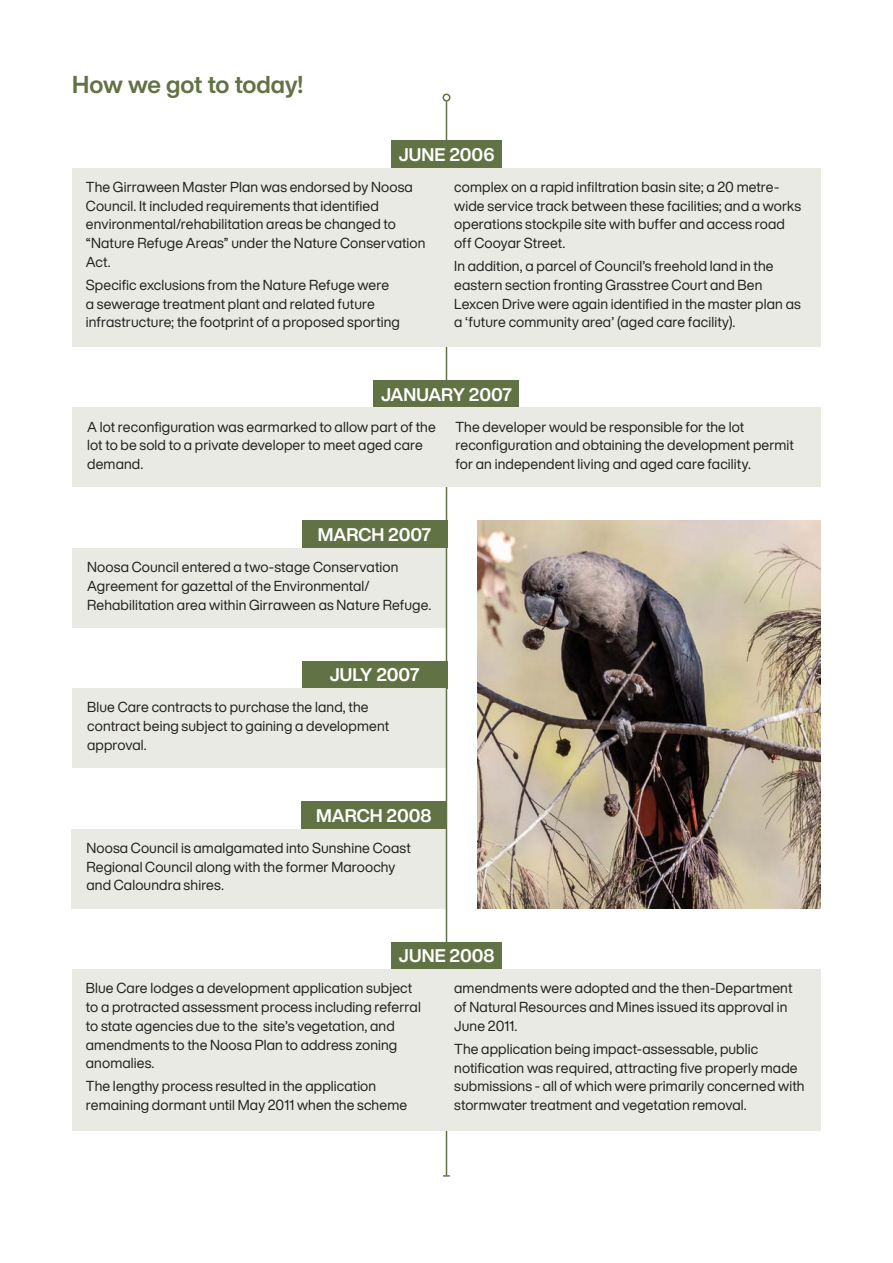
<style>
.page{position:relative;width:893px;height:1263px;background:#fff}
.page>*{position:absolute;margin:0;border:0;box-sizing:border-box;transform-origin:0 0}
.t1{font:700 24px "Helvetica Now Display";letter-spacing:-.005em;color:#617244}
.t2{font:700 18px "Helvetica Now Display";letter-spacing:-.005em;color:#fff}
.t3{font:14.25px/18.8px "Helvetica Now Display";letter-spacing:.01em;color:#231f20}
</style>
<div class="page">
<div style="left:302px;top:520px;width:145px;height:28px;background:#617244"></div>
<div style="left:72px;top:548px;width:374px;height:79px;background:#e8eae3"></div>
<div style="left:302px;top:661px;width:145px;height:27px;background:#617244"></div>
<div style="left:72px;top:688px;width:374px;height:80px;background:#e8eae3"></div>
<div style="left:301px;top:801px;width:145px;height:28px;background:#617244"></div>
<div style="left:72px;top:829px;width:374px;height:79px;background:#e8eae3"></div>
<div style="left:442px;top:94px;width:8px;height:8px;border:2px solid #617244;border-radius:50%"></div>
<hr style="left:446px;top:101px;width:1px;height:1074px;background:#617244">
<svg style="left:443px;top:1175px;width:7px;height:2px"></svg>
<div style="left:392px;top:140px;width:110px;height:28px;background:#617244"></div>
<div style="left:72px;top:168px;width:749px;height:179px;background:#e8eae3"></div>
<div style="left:374px;top:380px;width:145px;height:27px;background:#617244"></div>
<div style="left:72px;top:407px;width:749px;height:80px;background:#e8eae3"></div>
<img style="left:478px;top:520px;width:343px;height:388px">
<div style="left:392px;top:942px;width:110px;height:27px;background:#617244"></div>
<div style="left:72px;top:969px;width:749px;height:162px;background:#e8eae3"></div>
<h1 class="t1" style="left:72px;top:68px;width:233px">How we got to today!</h1>
<p class="t2" style="left:399px;top:142px;width:97px">JUNE 2006</p>
<p class="t3" style="left:86px;top:177px;width:341px">The Girraween Master Plan was endorsed by Noosa Council. It included requirements that identified environmental/rehabilitation areas be changed to “Nature Refuge Areas” under the Nature Conservation Act.</p>
<p class="t3" style="left:86px;top:275px;width:316px">Specific exclusions from the Nature Refuge were a sewerage treatment plant and related future infrastructure; the footprint of a proposed sporting</p>
<p class="t3" style="left:454px;top:177px;width:348px">complex on a rapid infiltration basin site; a 20 metre&shy;wide service track between these facilities; and a works operations stockpile site with buffer and access road off Cooyar Street.</p>
<p class="t3" style="left:454px;top:257px;width:348px">In addition, a parcel of Council’s freehold land in the eastern section fronting Grasstree Court and Ben Lexcen Drive were again identified in the master plan as a ‘future community area’ (aged care facility).</p>
<p class="t2" style="left:381px;top:382px;width:132px">JANUARY 2007</p>
<p class="t3" style="left:87px;top:417px;width:350px">A lot reconfiguration was earmarked to allow part of the lot to be sold to a private developer to meet aged care demand.</p>
<p class="t3" style="left:455px;top:417px;width:340px">The developer would be responsible for the lot reconfiguration and obtaining the development permit for an independent living and aged care facility.</p>
<p class="t2" style="left:318px;top:522px;width:115px">MARCH 2007</p>
<p class="t3" style="left:87px;top:557px;width:346px">Noosa Council entered a two-stage Conservation<br>Agreement for gazettal of the Environmental/<br>Rehabilitation area within Girraween as Nature Refuge.</p>
<p class="t2" style="left:330px;top:663px;width:91px">JULY 2007</p>
<p class="t3" style="left:87px;top:698px;width:303px">Blue Care contracts to purchase the land, the contract being subject to gaining a development approval.</p>
<p class="t2" style="left:316px;top:803px;width:117px">MARCH 2008</p>
<p class="t3" style="left:86px;top:838px;width:326px">Noosa Council is amalgamated into Sunshine Coast<br>Regional Council along with the former Maroochy and Caloundra shires.</p>
<p class="t2" style="left:399px;top:944px;width:97px">JUNE 2008</p>
<p class="t3" style="left:86px;top:979px;width:336px">Blue Care lodges a development application subject to a protracted assessment process including referral to state agencies due to the site’s vegetation, and amendments to the Noosa Plan to address zoning anomalies.</p>
<p class="t3" style="left:86px;top:1077px;width:323px">The lengthy process resulted in the application remaining dormant until May 2011 when the scheme</p>
<p class="t3" style="left:454px;top:979px;width:340px">amendments were adopted and the then-Department of Natural Resources and Mines issued its approval in<br>June 2011.</p>
<p class="t3" style="left:454px;top:1039px;width:352px">The application being impact-assessable, public notification was required, attracting five properly made submissions - all of which were primarily concerned with stormwater treatment and vegetation removal.</p>
</div>
